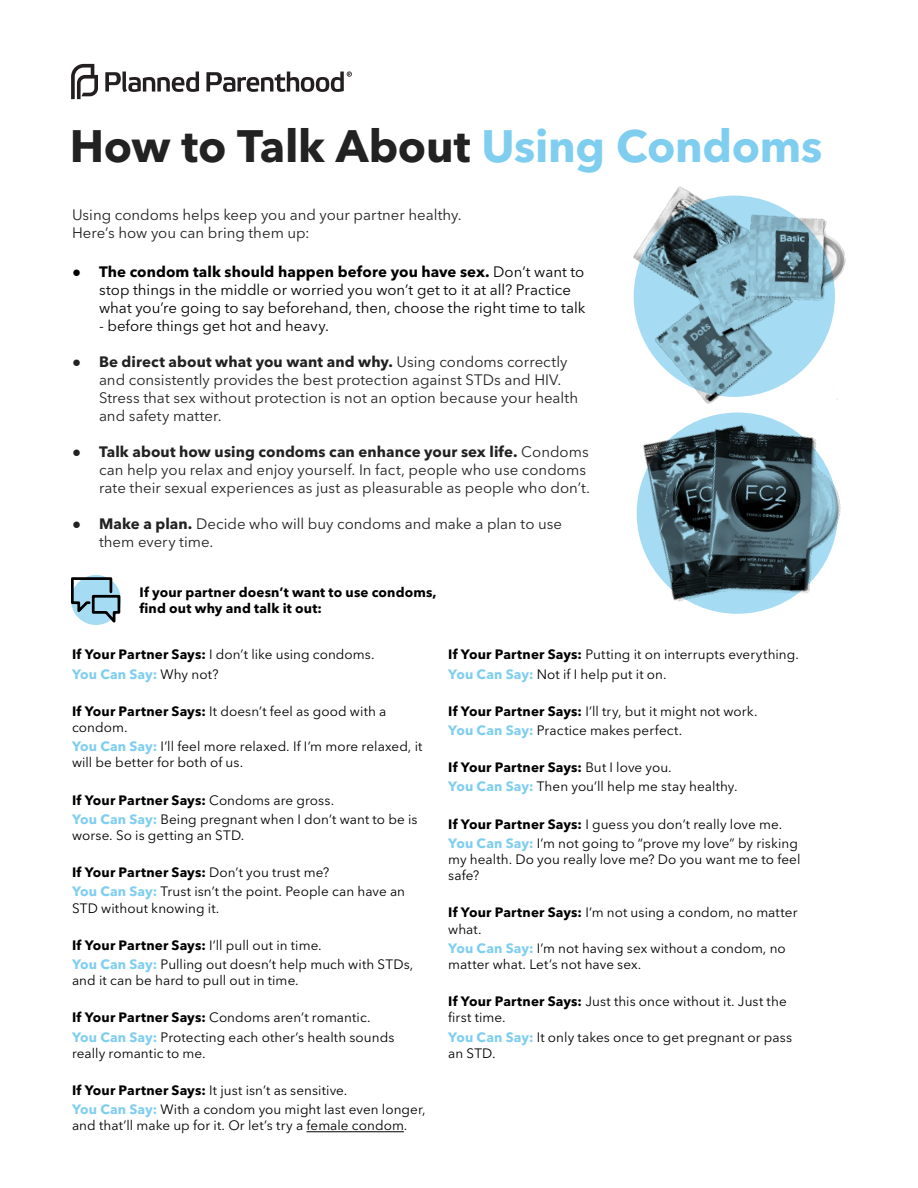
<style>
.page{position:relative;width:918px;height:1188px;background:#fff}
.page>*{position:absolute;margin:0;border:0;box-sizing:border-box;transform-origin:0 0}
.t1{font:700 45px "Avenir Next LT Pro";letter-spacing:-.01em;color:#222}
.t2{font:15px/18px "Avenir Next LT Pro";color:#222}
.t3{font:15px/18px "Avenir Next LT Pro";color:#000}
.t4{font:13.5px/19.2px "Avenir Next LT Pro";letter-spacing:.005em;color:#000}
.t5{font:700 13.5px/16.2px "Avenir Next LT Pro";letter-spacing:.01em;color:#000}
.s1{color:#7fceef}
.s2{font-family:"Arial"}
.s3{font-weight:700}
.s4{font-weight:700;color:#7fceef}
</style>
<div class="page">
<img style="left:633px;top:186px;width:213px;height:156px">
<svg style="left:71px;top:64px;width:27px;height:35px"></svg>
<svg style="left:105px;top:72px;width:94px;height:20px"></svg>
<svg style="left:206px;top:71px;width:146px;height:21px"></svg>
<img style="left:636px;top:343px;width:205px;height:263px">
<svg style="left:71px;top:577px;width:50px;height:48px"></svg>
<svg style="left:71px;top:575px;width:50px;height:50px;background:#81aabc"></svg>
<svg style="left:634px;top:196px;width:201px;height:201px;background:#83aec0"></svg>
<svg style="left:637px;top:412px;width:201px;height:202px;background:#506a75"></svg>
<hr style="left:306px;top:1131px;width:98px;height:1px;background:#000">
<h1 class="t1" style="left:70px;top:119px;width:754px">How to Talk About <span class="s1">Using Condoms</span></h1>
<p class="t2" style="left:72px;top:206px;width:391px">Using condoms helps keep you and your partner healthy.<br>Here’s how you can bring them up:</p>
<p class="t3" style="left:99px;top:263px;width:488px;text-indent:-27px"><span class="s2">●</span> <span class="s3">The condom talk should happen before you have sex.</span> Don’t want to stop things in the middle or worried you won’t get to it at all? Practice what you’re going to say beforehand, then, choose the right time to talk</p>
<p class="t3" style="left:99px;top:317px;width:231px">- before things get hot and heavy.</p>
<p class="t2" style="left:99px;top:353px;width:481px;text-indent:-27px"><span class="s2">●</span> <span class="s3">Be direct about what you want and why.</span> Using condoms correctly and consistently provides the best protection against STDs and HIV.<br>Stress that sex without protection is not an option because your health and safety matter.</p>
<p class="t2" style="left:99px;top:443px;width:493px;text-indent:-27px"><span class="s2">●</span> <span class="s3">Talk about how using condoms can enhance your sex life.</span> Condoms can help you relax and enjoy yourself. In fact, people who use condoms rate their sexual experiences as just as pleasurable as people who don’t.</p>
<p class="t2" style="left:99px;top:515px;width:465px;text-indent:-27px"><span class="s2">●</span> <span class="s3">Make a plan.</span> Decide who will buy condoms and make a plan to use them every time.</p>
<p class="t5" style="left:140px;top:584px;width:299px">If your partner doesn’t want to use condoms, find out why and talk it out:</p>
<p class="t4" style="left:72px;top:645px;width:304px"><span class="s3">If Your Partner Says:</span> I don’t like using condoms.<br><span class="s4">You Can Say:</span> Why not?</p>
<p class="t4" style="left:72px;top:703px;width:316px;line-height:16.2px"><span class="s3">If Your Partner Says:</span> It doesn’t feel as good with a condom.</p>
<p class="t4" style="left:72px;top:738px;width:352px;line-height:16.2px"><span class="s4">You Can Say:</span> I’ll feel more relaxed. If I’m more relaxed, it will be better for both of us.</p>
<p class="t4" style="left:72px;top:790px;width:347px"><span class="s3">If Your Partner Says:</span> Condoms are gross.<br><span class="s4">You Can Say:</span> Being pregnant when I don’t want to be is</p>
<p class="t4" style="left:72px;top:826px;width:174px">worse. So is getting an STD.</p>
<p class="t4" style="left:72px;top:863px;width:335px"><span class="s3">If Your Partner Says:</span> Don’t you trust me?<br><span class="s4">You Can Say:</span> Trust isn’t the point. People can have an</p>
<p class="t4" style="left:72px;top:898px;width:149px">STD without knowing it.</p>
<p class="t4" style="left:72px;top:936px;width:343px"><span class="s3">If Your Partner Says:</span> I’ll pull out in time.<br><span class="s4">You Can Say:</span> Pulling out doesn’t help much with STDs,</p>
<p class="t4" style="left:72px;top:971px;width:228px">and it can be hard to pull out in time.</p>
<p class="t4" style="left:72px;top:1008px;width:324px"><span class="s3">If Your Partner Says:</span> Condoms aren’t romantic.<br><span class="s4">You Can Say:</span> Protecting each other’s health sounds</p>
<p class="t4" style="left:72px;top:1044px;width:135px">really romantic to me.</p>
<p class="t4" style="left:72px;top:1081px;width:355px"><span class="s3">If Your Partner Says:</span> It just isn’t as sensitive.<br><span class="s4">You Can Say:</span> With a condom you might last even longer,</p>
<p class="t4" style="left:72px;top:1116px;width:337px">and that’ll make up for it. Or let’s try a female condom.</p>
<p class="t4" style="left:448px;top:645px;width:352px"><span class="s3">If Your Partner Says:</span> Putting it on interrupts everything.<br><span class="s4">You Can Say:</span> Not if I help put it on.</p>
<p class="t4" style="left:448px;top:702px;width:311px"><span class="s3">If Your Partner Says:</span> I’ll try, but it might not work.<br><span class="s4">You Can Say:</span> Practice makes perfect.</p>
<p class="t4" style="left:448px;top:758px;width:291px"><span class="s3">If Your Partner Says:</span> But I love you.<br><span class="s4">You Can Say:</span> Then you’ll help me stay healthy.</p>
<p class="t4" style="left:448px;top:814px;width:351px"><span class="s3">If Your Partner Says:</span> I guess you don’t really love me.<br><span class="s4">You Can Say:</span> I’m not going to “prove my love” by risking</p>
<p class="t4" style="left:448px;top:851px;width:354px;line-height:16.2px">my health. Do you really love me? Do you want me to feel safe?</p>
<p class="t4" style="left:448px;top:905px;width:351px;line-height:16.2px"><span class="s3">If Your Partner Says:</span> I’m not using a condom, no matter what.</p>
<p class="t4" style="left:448px;top:940px;width:339px;line-height:16.2px"><span class="s4">You Can Say:</span> I’m not having sex without a condom, no matter what. Let’s not have sex.</p>
<p class="t4" style="left:448px;top:993px;width:340px;line-height:16.2px"><span class="s3">If Your Partner Says:</span> Just this once without it. Just the first time.</p>
<p class="t4" style="left:448px;top:1029px;width:345px;line-height:16.2px"><span class="s4">You Can Say:</span> It only takes once to get pregnant or pass an STD.</p>
</div>
